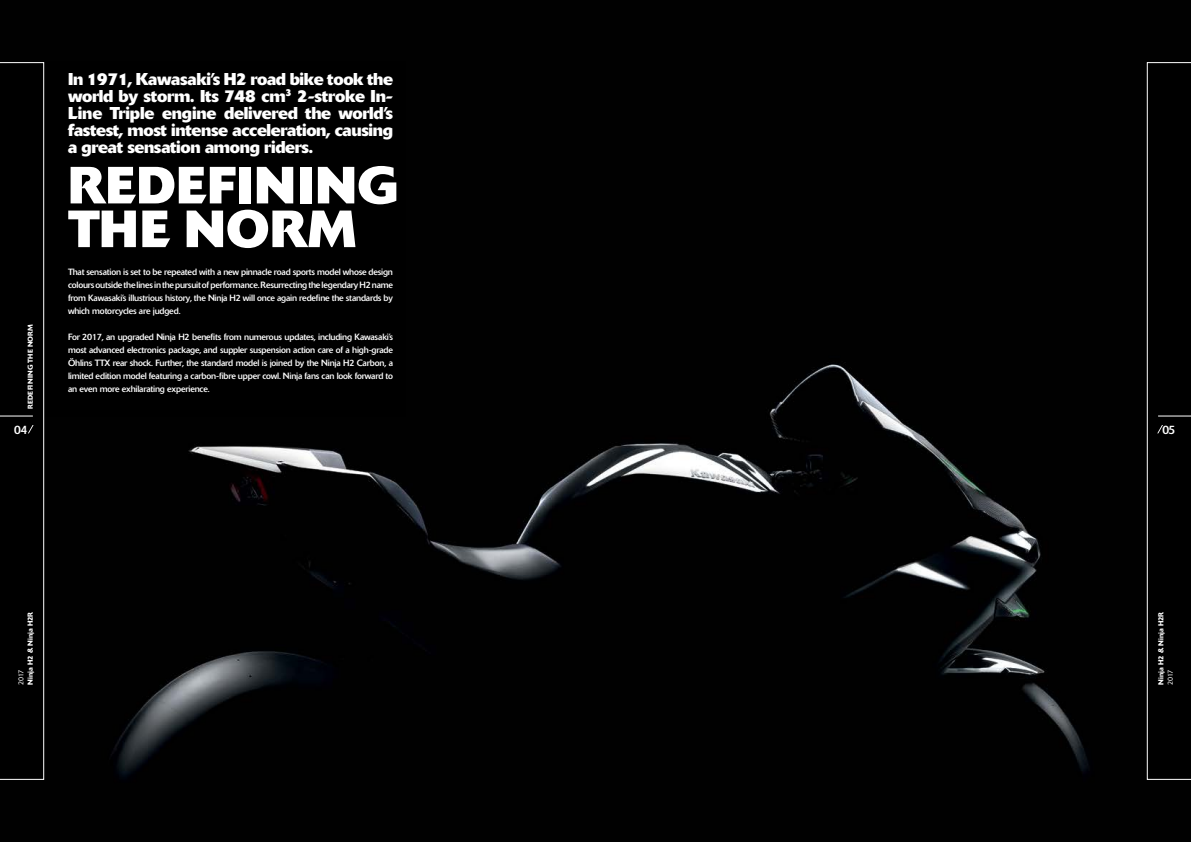
<style>
.page{position:relative;width:1191px;height:842px;background:#010101}
.page>*{position:absolute;margin:0;border:0;box-sizing:border-box;transform-origin:0 0}
.t1{font:700 51.8px/43.7px "Delta Pro";letter-spacing:.015em;color:#fff}
.t2{font:700 17px/17px "Delta Pro";letter-spacing:-.02em;color:#fff;text-align:justify}
.t3{font:12px "Delta Pro";color:#fff}
.t4{font:9px/13px "Delta Pro";letter-spacing:-.02em;color:#fff;text-align:justify}
.t5{font:500 7.2px "Delta Pro";color:#fff}
.t6{font:300 7.2px "Delta Pro";letter-spacing:-.09em;color:#fff}
.t7{font:500 7px "Delta Pro";letter-spacing:.02em;color:#fff}
</style>
<div class="page">
<div style="left:33px;top:62px;width:372px;height:353px;background:#000"></div>
<div style="left:0;top:62px;width:44px;height:718px;background:#000"></div>
<div style="left:1147px;top:62px;width:44px;height:718px;background:#000"></div>
<hr style="left:1158px;top:415px;width:33px;height:1px;background:#fff">
<h2 class="t2" style="left:68px;top:71px;width:326px">In 1971, Kawasaki’s H2 road bike took the world by storm. Its 748 cm<sup>3</sup> 2-stroke In-Line Triple engine delivered the world’s fastest, most intense acceleration, causing a great sensation among riders.</h2>
<h1 class="t1" style="left:68px;top:163px;width:331px">REDEFINING<br>THE NORM</h1>
<p class="t7" style="left:26px;top:409px;width:87px;rotate:-90deg">REDEFINING THE NORM</p>
<p class="t4" style="left:68px;top:265px;width:326px">That sensation is set to be repeated with a new pinnacle road sports model whose design colours outside the lines in the pursuit of performance. Resurrecting the legendary H2 name from Kawasaki’s illustrious history, the Ninja H2 will once again redefine the standards by which motorcycles are judged.</p>
<p class="t4" style="left:68px;top:330px;width:326px">For 2017, an upgraded Ninja H2 benefits from numerous updates, including Kawasaki’s most advanced electronics package, and suppler suspension action care of a high-grade Öhlins TTX rear shock. Further, the standard model is joined by the Ninja H2 Carbon, a limited edition model featuring a carbon-fibre upper cowl. Ninja fans can look forward to an even more exhilarating experience.</p>
<h3 class="t3" style="left:14px;top:422px;width:15px">04</h3>
<h3 class="t3" style="left:1162px;top:422px;width:14px">05</h3>
<p class="t5" style="left:26px;top:685px;width:75px;rotate:-90deg">Ninja H2 &amp; Ninja H2R</p>
<p class="t6" style="left:16px;top:685px;width:16px;rotate:-90deg">2017</p>
<p class="t5" style="left:1156px;top:685px;width:75px;rotate:-90deg">Ninja H2 &amp; Ninja H2R</p>
<p class="t6" style="left:1165px;top:685px;width:16px;rotate:-90deg">2017</p>
</div>
